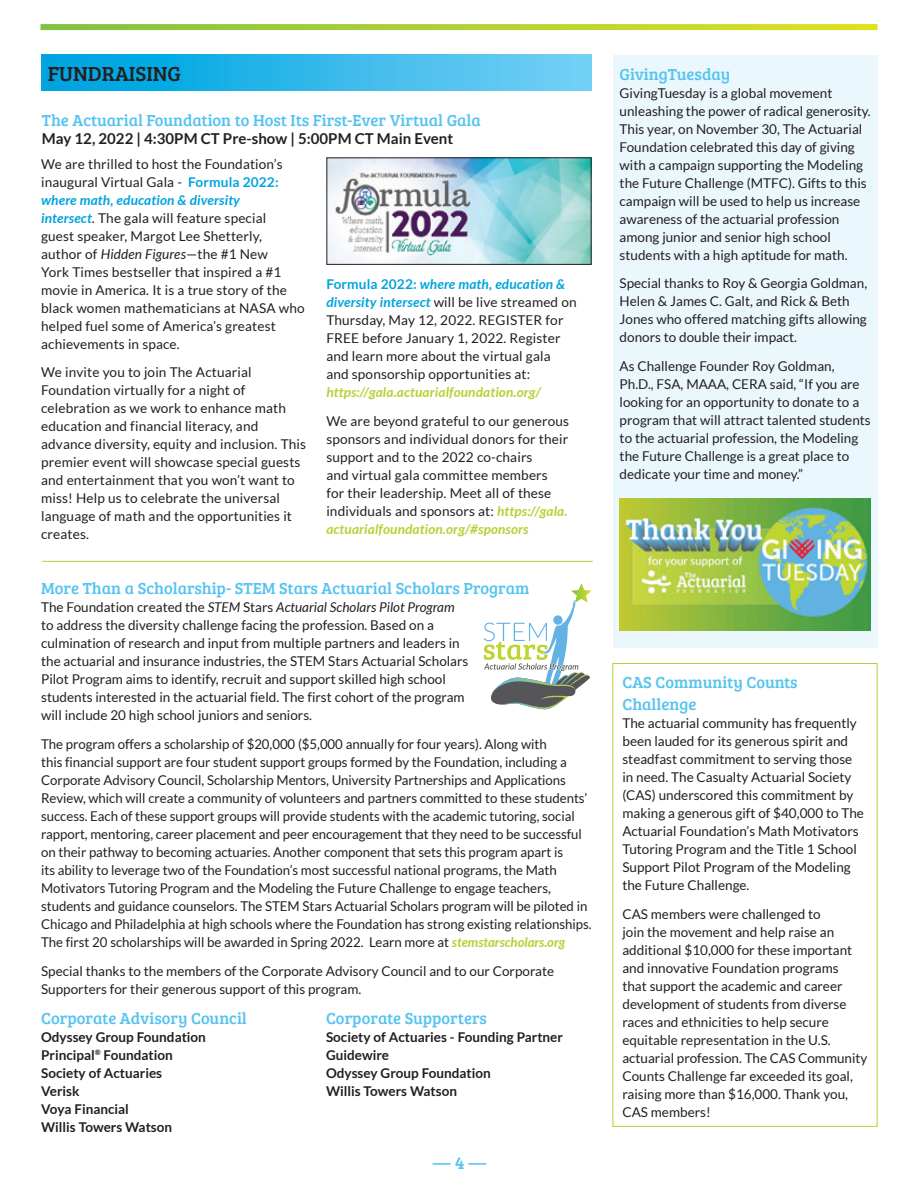
<style>
.page{position:relative;width:918px;height:1188px;background:#fff}
.page>*{position:absolute;margin:0;border:0;box-sizing:border-box;transform-origin:0 0}
.t1{font:21px "Bree Serif";color:#231f20}
.t2{font:18px "Bree Serif";color:#55c3f0}
.t3{font:16.5px/21.6px "Bree Serif";color:#55c3f0}
.t4{font:700 15px "Lato";color:#231f20}
.t5{font:13.5px/18px "Lato";color:#231f20}
.t6{font:700 13.5px/18px "Lato";color:#231f20}
.t7{font:italic 700 13.5px "Lato";letter-spacing:.01em;color:#b3d234}
.s1{font-weight:700;color:#00a3e0}
.s2{font-weight:700;font-style:italic;color:#00a3e0}
.s3{font-style:italic}
.s4{font-weight:700;font-style:italic;color:#b3d234}
</style>
<div class="page">
<svg style="left:40px;top:24px;width:838px;height:6px;background:#b1d235"></svg>
<hr style="left:42px;top:561px;width:551px;height:1px;background:#b3d234">
<div style="left:41px;top:55px;width:551px;height:36px;background:linear-gradient(to right,#00a1df,#76d0f6)"></div>
<img style="left:329px;top:160px;width:260px;height:103px">
<div style="left:327px;top:158px;width:264px;height:107px;border:1px solid #231f20"></div>
<div style="left:613px;top:663px;width:265px;height:464px;border:1px solid #b3d234"></div>
<div style="left:613px;top:55px;width:265px;height:593px;background:#eaf7fd"></div>
<svg style="left:484px;top:584px;width:107px;height:125px"></svg>
<svg style="left:553px;top:615px;width:10px;height:10px"></svg>
<img style="left:620px;top:499px;width:251px;height:132px">
<h1 class="t1" style="left:48px;top:59px;width:135px">FUNDRAISING</h1>
<p class="t3" style="left:42px;top:108px;width:440px">The Actuarial Foundation to Host Its First-Ever Virtual Gala</p>
<p class="t4" style="left:42px;top:130px;width:413px">May 12, 2022 | 4:30PM CT Pre-show | 5:00PM CT Main Event</p>
<p class="t5" style="left:41px;top:155px;width:265px">We are thrilled to host the Foundation’s inaugural Virtual Gala - <span class="s1">Formula 2022: </span><span class="s2">where math, education &amp; diversity<br>intersect</span><span class="s3">.</span> The gala will feature special<br>guest speaker, Margot Lee Shetterly, author of <span class="s3">Hidden Figures</span>—the #1 New<br>York Times bestseller that inspired a #1 movie in America. It is a true story of the black women mathematicians at NASA who helped fuel some of America’s greatest achievements in space.</p>
<p class="t5" style="left:41px;top:363px;width:266px">We invite you to join The Actuarial Foundation virtually for a night of celebration as we work to enhance math education and financial literacy, and advance diversity, equity and inclusion. This premier event will showcase special guests and entertainment that you won’t want to miss! Help us to celebrate the universal language of math and the opportunities it creates.</p>
<p class="t5" style="left:326px;top:275px;width:252px"><span class="s1">Formula 2022:</span> <span class="s2">where math, education &amp; diversity intersect</span> will be live streamed on Thursday, May 12, 2022. REGISTER for FREE before January 1, 2022. Register and learn more about the virtual gala<br>and sponsorship opportunities at:</p>
<p class="t7" style="left:326px;top:384px;width:216px">https://gala.actuarialfoundation.org/</p>
<p class="t5" style="left:326px;top:412px;width:244px">We are beyond grateful to our generous sponsors and individual donors for their support and to the 2022 co-chairs<br>and virtual gala committee members for their leadership. Meet all of these individuals and sponsors at: <span class="s4">https://gala. actuarialfoundation.org/#sponsors</span></p>
<p class="t3" style="left:41px;top:577px;width:490px">More Than a Scholarship- STEM Stars Actuarial Scholars Program</p>
<p class="t5" style="left:41px;top:598px;width:429px">The Foundation created the <span class="s3">STEM</span> Stars <span class="s3">Actuarial Scholars Pilot Program </span>to address the diversity challenge facing the profession. Based on a culmination of research and input from multiple partners and leaders in the actuarial and insurance industries, the STEM Stars Actuarial Scholars Pilot Program aims to identify, recruit and support skilled high school students interested in the actuarial field. The first cohort of the program will include 20 high school juniors and seniors.</p>
<p class="t5" style="left:41px;top:735px;width:552px">The program offers a scholarship of $20,000 ($5,000 annually for four years). Along with<br>this financial support are four student support groups formed by the Foundation, including a Corporate Advisory Council, Scholarship Mentors, University Partnerships and Applications Review, which will create a community of volunteers and partners committed to these students’ success. Each of these support groups will provide students with the academic tutoring, social rapport, mentoring, career placement and peer encouragement that they need to be successful on their pathway to becoming actuaries. Another component that sets this program apart is<br>its ability to leverage two of the Foundation’s most successful national programs, the Math Motivators Tutoring Program and the Modeling the Future Challenge to engage teachers, students and guidance counselors. The STEM Stars Actuarial Scholars program will be piloted in Chicago and Philadelphia at high schools where the Foundation has strong existing relationships.<br>The first 20 scholarships will be awarded in Spring 2022. Learn more at <span class="s4">stemstarscholars.org</span></p>
<p class="t5" style="left:41px;top:962px;width:515px">Special thanks to the members of the Corporate Advisory Council and to our Corporate<br>Supporters for their generous support of this program.</p>
<p class="t3" style="left:41px;top:1007px;width:207px">Corporate Advisory Council</p>
<p class="t6" style="left:41px;top:1028px;width:166px">Odyssey Group Foundation<br>Principal<sup>®</sup> Foundation<br>Society of Actuaries<br>Verisk<br>Voya Financial<br>Willis Towers Watson</p>
<p class="t3" style="left:326px;top:1007px;width:162px">Corporate Supporters</p>
<p class="t6" style="left:326px;top:1028px;width:238px">Society of Actuaries - Founding Partner<br>Guidewire<br>Odyssey Group Foundation<br>Willis Towers Watson</p>
<h2 class="t2" style="left:433px;top:1150px;width:55px">— 4 —</h2>
<p class="t3" style="left:620px;top:62px;width:112px">GivingTuesday</p>
<p class="t5" style="left:620px;top:84px;width:253px">GivingTuesday is a global movement unleashing the power of radical generosity.<br>This year, on November 30, The Actuarial Foundation celebrated this day of giving with a campaign supporting the Modeling the Future Challenge (MTFC). Gifts to this campaign will be used to help us increase awareness of the actuarial profession among junior and senior high school students with a high aptitude for math.</p>
<p class="t5" style="left:620px;top:274px;width:249px">Special thanks to Roy &amp; Georgia Goldman, Helen &amp; James C. Galt, and Rick &amp; Beth Jones who offered matching gifts allowing donors to double their impact.</p>
<p class="t5" style="left:620px;top:357px;width:253px">As Challenge Founder Roy Goldman, Ph.D., FSA, MAAA, CERA said, “If you are looking for an opportunity to donate to a program that will attract talented students to the actuarial profession, the Modeling the Future Challenge is a great place to dedicate your time and money.”</p>
<p class="t3" style="left:622px;top:671px;width:177px">CAS Community Counts<br>Challenge</p>
<p class="t5" style="left:622px;top:714px;width:243px">The actuarial community has frequently been lauded for its generous spirit and steadfast commitment to serving those in need. The Casualty Actuarial Society (CAS) underscored this commitment by making a generous gift of $40,000 to The Actuarial Foundation’s Math Motivators Tutoring Program and the Title 1 School Support Pilot Program of the Modeling the Future Challenge.</p>
<p class="t5" style="left:622px;top:905px;width:247px">CAS members were challenged to<br>join the movement and help raise an additional $10,000 for these important and innovative Foundation programs<br>that support the academic and career development of students from diverse races and ethnicities to help secure equitable representation in the U.S. actuarial profession. The CAS Community Counts Challenge far exceeded its goal, raising more than $16,000. Thank you, CAS members!</p>
</div>
